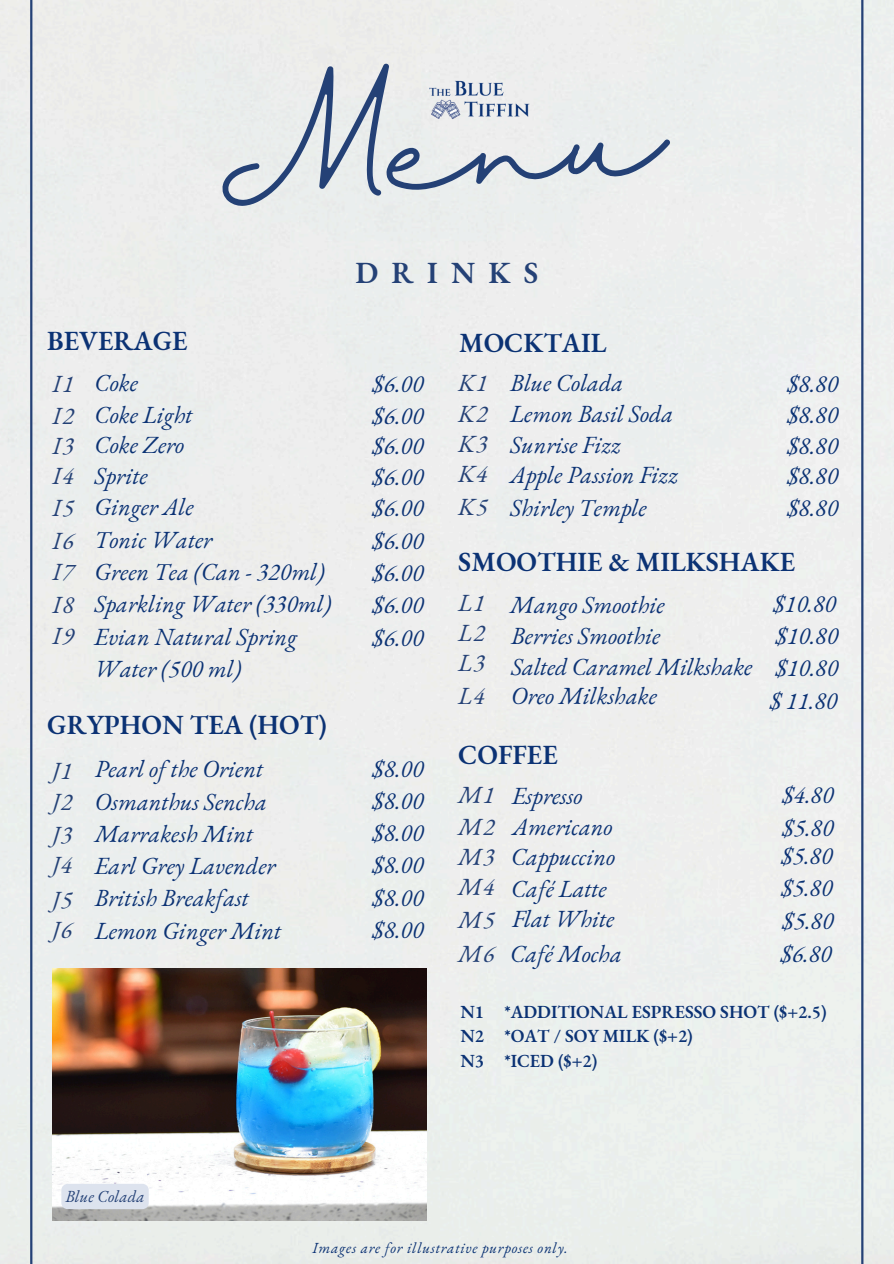
<style>
.page{position:relative;width:894px;height:1264px;background:#fff}
.page>*{position:absolute;margin:0;border:0;box-sizing:border-box;transform-origin:0 0}
.t1{font:112.35px "Halimun";color:#244176}
.t2{font:600 30px "EB Garamond";letter-spacing:.44em;color:#244176}
.t3{font:600 27px "EB Garamond";color:#0b3274}
.t4{font:italic 24px/32.7px "EB Garamond";color:#0b3274}
.t5{font:italic 24px "EB Garamond";letter-spacing:.045em;color:#244176}
.t6{font:600 18px/24.8px "EB Garamond";color:#0b3274}
.t7{font:italic 16.5px "EB Garamond";letter-spacing:.01em;color:#244176}
.t8{font:italic 15px "EB Garamond";letter-spacing:.05em;color:#0b3274}
</style>
<div class="page">
<img style="left:0;top:0;width:893px;height:1263px">
<div style="left:30px;top:0;width:833px;height:1263px;background:#edeeee"></div>
<img style="left:410px;top:54px;width:135px;height:90px">
<img style="left:53px;top:968px;width:373px;height:252px">
<svg style="left:61px;top:1183px;width:88px;height:26px;background:#dee3ee"></svg>
<p class="t1" style="left:210px;top:99px;width:451px;rotate:-4deg">Menu</p>
<h4 class="t3" style="left:47px;top:323px;width:142px">BEVERAGE</h4>
<p class="t2" style="left:355px;top:253px;width:184px">DRINKS</p>
<h5 class="t3" style="left:459px;top:325px;width:149px">MOCKTAIL</h5>
<p class="t4" style="left:94px;top:366px;width:45px">Coke</p>
<p class="t4" style="left:510px;top:366px;width:114px">Blue Colada</p>
<h5 class="t4" style="left:372px;top:367px;width:53px">$6.00</h5>
<p class="t4" style="left:786px;top:367px;width:53px">$8.80</p>
<p class="t5" style="left:458px;top:366px;width:31px">K1</p>
<p class="t5" style="left:458px;top:398px;width:31px">K2</p>
<p class="t5" style="left:458px;top:428px;width:31px">K3</p>
<p class="t5" style="left:458px;top:458px;width:31px">K4</p>
<h5 class="t5" style="left:458px;top:490px;width:31px">K5</h5>
<h3 class="t5" style="left:53px;top:368px;width:23px">I1</h3>
<p class="t5" style="left:53px;top:399px;width:23px">I2</p>
<p class="t5" style="left:53px;top:429px;width:23px">I3</p>
<p class="t5" style="left:53px;top:460px;width:23px">I4</p>
<p class="t5" style="left:53px;top:492px;width:23px">I5</p>
<h5 class="t5" style="left:53px;top:524px;width:23px">I6</h5>
<h5 class="t5" style="left:53px;top:555px;width:23px">I7</h5>
<h5 class="t5" style="left:53px;top:588px;width:23px">I8</h5>
<h5 class="t5" style="left:53px;top:620px;width:23px">I9</h5>
<h3 class="t4" style="left:510px;top:397px;width:164px">Lemon Basil Soda</h3>
<h5 class="t4" style="left:786px;top:398px;width:53px">$8.80</h5>
<p class="t4" style="left:94px;top:398px;width:99px">Coke Light</p>
<h5 class="t4" style="left:372px;top:399px;width:53px">$6.00</h5>
<h5 class="t4" style="left:94px;top:428px;width:91px">Coke Zero</h5>
<p class="t4" style="left:786px;top:429px;width:53px">$8.80</p>
<p class="t4" style="left:510px;top:458px;width:169px">Apple Passion Fizz</p>
<p class="t4" style="left:372px;top:429px;width:53px">$6.00</p>
<h5 class="t4" style="left:510px;top:428px;width:112px">Sunrise Fizz</h5>
<h5 class="t4" style="left:94px;top:459px;width:55px">Sprite</h5>
<h5 class="t4" style="left:786px;top:459px;width:53px">$8.80</h5>
<h5 class="t4" style="left:372px;top:460px;width:53px">$6.00</h5>
<h5 class="t4" style="left:94px;top:490px;width:101px">Ginger Ale</h5>
<h5 class="t4" style="left:510px;top:490px;width:138px">Shirley Temple</h5>
<h4 class="t4" style="left:372px;top:491px;width:53px">$6.00</h4>
<h5 class="t4" style="left:786px;top:491px;width:53px">$8.80</h5>
<h4 class="t4" style="left:372px;top:523px;width:53px">$6.00</h4>
<h5 class="t4" style="left:94px;top:523px;width:119px">Tonic Water</h5>
<h4 class="t3" style="left:458px;top:544px;width:338px">SMOOTHIE &amp; MILKSHAKE</h4>
<h5 class="t4" style="left:94px;top:555px;width:231px">Green Tea (Can - 320ml)</h5>
<h4 class="t4" style="left:372px;top:556px;width:53px">$6.00</h4>
<h3 class="t4" style="left:773px;top:587px;width:64px">$10.80</h3>
<h5 class="t4" style="left:94px;top:587px;width:238px">Sparkling Water (330ml)</h5>
<p class="t4" style="left:94px;top:620px;width:204px">Evian Natural Spring<br>Water (500 ml)</p>
<p class="t3" style="left:47px;top:707px;width:281px">GRYPHON TEA (HOT)</p>
<h5 class="t5" style="left:458px;top:587px;width:28px">L1</h5>
<h5 class="t5" style="left:458px;top:617px;width:28px">L2</h5>
<h5 class="t5" style="left:458px;top:647px;width:28px">L3</h5>
<h5 class="t5" style="left:458px;top:679px;width:28px">L4</h5>
<h4 class="t4" style="left:372px;top:588px;width:53px">$6.00</h4>
<h4 class="t4" style="left:372px;top:621px;width:53px">$6.00</h4>
<h1 class="t4" style="left:510px;top:588px;width:156px">Mango Smoothie</h1>
<p class="t4" style="left:775px;top:619px;width:64px">$10.80</p>
<h5 class="t4" style="left:511px;top:619px;width:151px">Berries Smoothie</h5>
<p class="t4" style="left:775px;top:650px;width:64px">$10.80</p>
<p class="t4" style="left:511px;top:650px;width:243px">Salted Caramel Milkshake</p>
<h5 class="t4" style="left:511px;top:679px;width:147px">Oreo Milkshake</h5>
<h5 class="t4" style="left:769px;top:684px;width:69px">$ 11.80</h5>
<h5 class="t5" style="left:53px;top:754px;width:21px">J1</h5>
<h5 class="t5" style="left:53px;top:785px;width:21px">J2</h5>
<h5 class="t5" style="left:53px;top:819px;width:21px">J3</h5>
<h5 class="t5" style="left:53px;top:848px;width:21px">J4</h5>
<h3 class="t5" style="left:53px;top:883px;width:21px">J5</h3>
<p class="t5" style="left:53px;top:913px;width:21px">J6</p>
<p class="t4" style="left:95px;top:752px;width:170px">Pearl of the Orient</p>
<p class="t4" style="left:95px;top:784px;width:174px">Osmanthus Sencha</p>
<p class="t4" style="left:95px;top:817px;width:160px">Marrakesh Mint</p>
<p class="t4" style="left:95px;top:849px;width:182px">Earl Grey Lavender</p>
<p class="t4" style="left:95px;top:881px;width:155px">British Breakfast</p>
<h4 class="t4" style="left:95px;top:913px;width:188px">Lemon Ginger Mint</h4>
<h4 class="t4" style="left:372px;top:751px;width:53px">$8.00</h4>
<h5 class="t4" style="left:372px;top:784px;width:53px">$8.00</h5>
<h5 class="t4" style="left:372px;top:816px;width:53px">$8.00</h5>
<h4 class="t4" style="left:372px;top:848px;width:53px">$8.00</h4>
<h5 class="t4" style="left:372px;top:880px;width:53px">$8.00</h5>
<h4 class="t4" style="left:372px;top:913px;width:53px">$8.00</h4>
<h2 class="t3" style="left:458px;top:736px;width:101px">COFFEE</h2>
<h5 class="t5" style="left:458px;top:779px;width:38px">M1</h5>
<h5 class="t5" style="left:458px;top:810px;width:38px">M2</h5>
<h5 class="t5" style="left:458px;top:840px;width:38px">M3</h5>
<h5 class="t5" style="left:458px;top:871px;width:38px">M4</h5>
<h5 class="t5" style="left:458px;top:903px;width:38px">M5</h5>
<p class="t5" style="left:458px;top:937px;width:38px">M6</p>
<h2 class="t4" style="left:512px;top:779px;width:72px">Espresso</h2>
<h5 class="t4" style="left:512px;top:809px;width:102px">Americano</h5>
<p class="t4" style="left:511px;top:839px;width:106px">Cappuccino</p>
<p class="t4" style="left:511px;top:872px;width:97px">Café Latte</p>
<h5 class="t4" style="left:512px;top:902px;width:104px">Flat White</h5>
<h5 class="t4" style="left:510px;top:937px;width:113px">Café Mocha</h5>
<h5 class="t4" style="left:782px;top:778px;width:53px">$4.80</h5>
<p class="t4" style="left:782px;top:810px;width:53px">$5.80</p>
<h5 class="t4" style="left:781px;top:839px;width:53px">$5.80</h5>
<p class="t4" style="left:781px;top:871px;width:53px">$5.80</p>
<p class="t4" style="left:782px;top:904px;width:53px">$5.80</p>
<h4 class="t4" style="left:780px;top:937px;width:53px">$6.80</h4>
<h4 class="t6" style="left:460px;top:998px;width:367px">N1 *ADDITIONAL ESPRESSO SHOT ($+2.5)<br>N2 *OAT / SOY MILK ($+2)<br>N3 *ICED ($+2)</h4>
<h4 class="t7" style="left:65px;top:1184px;width:81px">Blue Colada</h4>
<h5 class="t8" style="left:312px;top:1238px;width:257px">Images are for illustrative purposes only.</h5>
</div>
